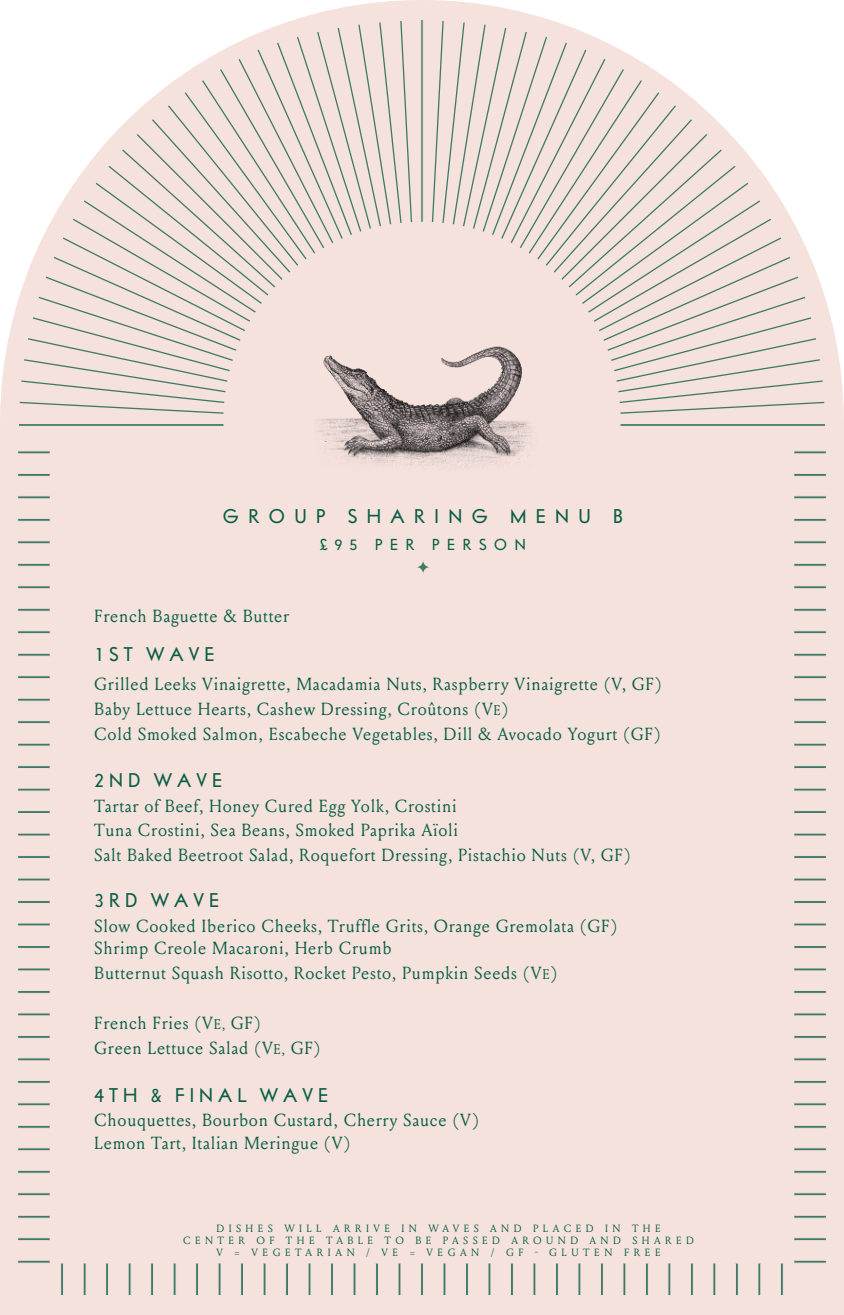
<style>
.page{position:relative;width:844px;height:1315px;background:#fff}
.page>*{position:absolute;margin:0;border:0;box-sizing:border-box;transform-origin:0 0}
.t1{font:17.5px/25px "Louize";letter-spacing:.04em;color:#0a5e45}
.t2{font:17.5px "Vogue";letter-spacing:.25em;color:#0a5e45}
.t3{font:17.5px "Vogue";letter-spacing:.5em;color:#0a5e45}
.t4{font:14px "Vogue";letter-spacing:.5em;color:#0a5e45}
.t5{font:10.5px/12.2px "Louize";letter-spacing:.42em;color:#0a5e45;text-align:center}
.s1{font-size:14px}
</style>
<div class="page">
<div style="left:0;top:0;width:843px;height:1315px;background:#f5e2dd"></div>
<svg style="left:793px;top:450px;width:33px;height:4px"></svg>
<svg style="left:793px;top:473px;width:33px;height:4px"></svg>
<svg style="left:793px;top:495px;width:33px;height:4px"></svg>
<svg style="left:793px;top:518px;width:33px;height:4px"></svg>
<svg style="left:793px;top:540px;width:33px;height:4px"></svg>
<div style="left:793px;top:563px;width:33px;height:3px;background:#3f7a66;border:1px solid #f5e2dd"></div>
<svg style="left:793px;top:585px;width:33px;height:4px"></svg>
<div style="left:793px;top:608px;width:33px;height:3px;background:#3f7a66;border:1px solid #f5e2dd"></div>
<svg style="left:793px;top:630px;width:33px;height:4px"></svg>
<div style="left:793px;top:653px;width:33px;height:3px;background:#3f7a66;border:1px solid #f5e2dd"></div>
<svg style="left:793px;top:675px;width:33px;height:4px"></svg>
<div style="left:793px;top:698px;width:33px;height:3px;background:#3f7a66;border:1px solid #f5e2dd"></div>
<svg style="left:793px;top:720px;width:33px;height:4px"></svg>
<div style="left:793px;top:743px;width:33px;height:3px;background:#3f7a66;border:1px solid #f5e2dd"></div>
<svg style="left:793px;top:765px;width:33px;height:4px"></svg>
<svg style="left:793px;top:787px;width:33px;height:4px"></svg>
<svg style="left:793px;top:810px;width:33px;height:4px"></svg>
<svg style="left:793px;top:832px;width:33px;height:4px"></svg>
<svg style="left:793px;top:855px;width:33px;height:4px"></svg>
<svg style="left:793px;top:877px;width:33px;height:4px"></svg>
<svg style="left:793px;top:900px;width:33px;height:4px"></svg>
<svg style="left:793px;top:922px;width:33px;height:4px"></svg>
<svg style="left:793px;top:945px;width:33px;height:4px"></svg>
<svg style="left:793px;top:967px;width:33px;height:4px"></svg>
<div style="left:793px;top:990px;width:33px;height:3px;background:#3f7a66;border:1px solid #f5e2dd"></div>
<svg style="left:793px;top:1012px;width:33px;height:4px"></svg>
<div style="left:793px;top:1035px;width:33px;height:3px;background:#3f7a66;border:1px solid #f5e2dd"></div>
<svg style="left:793px;top:1057px;width:33px;height:4px"></svg>
<div style="left:793px;top:1080px;width:33px;height:3px;background:#3f7a66;border:1px solid #f5e2dd"></div>
<svg style="left:793px;top:1102px;width:33px;height:4px"></svg>
<div style="left:793px;top:1125px;width:33px;height:3px;background:#3f7a66;border:1px solid #f5e2dd"></div>
<svg style="left:793px;top:1147px;width:33px;height:4px"></svg>
<div style="left:793px;top:1170px;width:33px;height:3px;background:#3f7a66;border:1px solid #f5e2dd"></div>
<svg style="left:793px;top:1192px;width:33px;height:4px"></svg>
<svg style="left:793px;top:1214px;width:33px;height:4px"></svg>
<svg style="left:793px;top:1237px;width:33px;height:4px"></svg>
<svg style="left:793px;top:1259px;width:33px;height:4px"></svg>
<svg style="left:779px;top:1263px;width:4px;height:33px"></svg>
<svg style="left:757px;top:1263px;width:4px;height:33px"></svg>
<svg style="left:734px;top:1263px;width:4px;height:33px"></svg>
<svg style="left:712px;top:1263px;width:4px;height:33px"></svg>
<svg style="left:689px;top:1263px;width:4px;height:33px"></svg>
<svg style="left:667px;top:1263px;width:4px;height:33px"></svg>
<svg style="left:644px;top:1263px;width:4px;height:33px"></svg>
<svg style="left:622px;top:1263px;width:4px;height:33px"></svg>
<div style="left:600px;top:1263px;width:3px;height:33px;background:#3f7a66;border:1px solid #f5e2dd"></div>
<svg style="left:577px;top:1263px;width:4px;height:33px"></svg>
<div style="left:555px;top:1263px;width:3px;height:33px;background:#3f7a66;border:1px solid #f5e2dd"></div>
<svg style="left:532px;top:1263px;width:4px;height:33px"></svg>
<div style="left:510px;top:1263px;width:3px;height:33px;background:#3f7a66;border:1px solid #f5e2dd"></div>
<svg style="left:487px;top:1263px;width:4px;height:33px"></svg>
<div style="left:465px;top:1263px;width:3px;height:33px;background:#3f7a66;border:1px solid #f5e2dd"></div>
<svg style="left:442px;top:1263px;width:4px;height:33px"></svg>
<svg style="left:420px;top:1263px;width:4px;height:33px"></svg>
<svg style="left:397px;top:1263px;width:4px;height:33px"></svg>
<svg style="left:375px;top:1263px;width:4px;height:33px"></svg>
<svg style="left:352px;top:1263px;width:4px;height:33px"></svg>
<svg style="left:330px;top:1263px;width:4px;height:33px"></svg>
<svg style="left:307px;top:1263px;width:4px;height:33px"></svg>
<svg style="left:285px;top:1263px;width:4px;height:33px"></svg>
<svg style="left:262px;top:1263px;width:4px;height:33px"></svg>
<svg style="left:240px;top:1263px;width:4px;height:33px"></svg>
<hr style="left:218px;top:1263px;width:3px;height:33px;background:#3f7a66">
<svg style="left:195px;top:1263px;width:4px;height:33px"></svg>
<div style="left:173px;top:1263px;width:3px;height:33px;background:#3f7a66;border:1px solid #f5e2dd"></div>
<svg style="left:150px;top:1263px;width:4px;height:33px"></svg>
<div style="left:128px;top:1263px;width:3px;height:33px;background:#3f7a66;border:1px solid #f5e2dd"></div>
<svg style="left:105px;top:1263px;width:4px;height:33px"></svg>
<div style="left:83px;top:1263px;width:3px;height:33px;background:#3f7a66;border:1px solid #f5e2dd"></div>
<svg style="left:60px;top:1263px;width:4px;height:33px"></svg>
<svg style="left:17px;top:450px;width:33px;height:4px"></svg>
<svg style="left:17px;top:473px;width:33px;height:4px"></svg>
<svg style="left:17px;top:495px;width:33px;height:4px"></svg>
<svg style="left:17px;top:518px;width:33px;height:4px"></svg>
<svg style="left:17px;top:540px;width:33px;height:4px"></svg>
<div style="left:17px;top:563px;width:33px;height:3px;background:#3f7a66;border:1px solid #f5e2dd"></div>
<svg style="left:17px;top:585px;width:33px;height:4px"></svg>
<div style="left:17px;top:608px;width:33px;height:3px;background:#3f7a66;border:1px solid #f5e2dd"></div>
<svg style="left:17px;top:630px;width:33px;height:4px"></svg>
<div style="left:17px;top:653px;width:33px;height:3px;background:#3f7a66;border:1px solid #f5e2dd"></div>
<svg style="left:17px;top:675px;width:33px;height:4px"></svg>
<div style="left:17px;top:698px;width:33px;height:3px;background:#3f7a66;border:1px solid #f5e2dd"></div>
<svg style="left:17px;top:720px;width:33px;height:4px"></svg>
<div style="left:17px;top:743px;width:33px;height:3px;background:#3f7a66;border:1px solid #f5e2dd"></div>
<svg style="left:17px;top:765px;width:33px;height:4px"></svg>
<svg style="left:17px;top:787px;width:33px;height:4px"></svg>
<svg style="left:17px;top:810px;width:33px;height:4px"></svg>
<svg style="left:17px;top:832px;width:33px;height:4px"></svg>
<svg style="left:17px;top:855px;width:33px;height:4px"></svg>
<svg style="left:17px;top:877px;width:33px;height:4px"></svg>
<svg style="left:17px;top:900px;width:33px;height:4px"></svg>
<svg style="left:17px;top:922px;width:33px;height:4px"></svg>
<svg style="left:17px;top:945px;width:33px;height:4px"></svg>
<svg style="left:17px;top:967px;width:33px;height:4px"></svg>
<div style="left:17px;top:990px;width:33px;height:3px;background:#3f7a66;border:1px solid #f5e2dd"></div>
<svg style="left:17px;top:1012px;width:33px;height:4px"></svg>
<div style="left:17px;top:1035px;width:33px;height:3px;background:#3f7a66;border:1px solid #f5e2dd"></div>
<svg style="left:17px;top:1057px;width:33px;height:4px"></svg>
<div style="left:17px;top:1080px;width:33px;height:3px;background:#3f7a66;border:1px solid #f5e2dd"></div>
<svg style="left:17px;top:1102px;width:33px;height:4px"></svg>
<div style="left:17px;top:1125px;width:33px;height:3px;background:#3f7a66;border:1px solid #f5e2dd"></div>
<svg style="left:17px;top:1147px;width:33px;height:4px"></svg>
<div style="left:17px;top:1170px;width:33px;height:3px;background:#3f7a66;border:1px solid #f5e2dd"></div>
<svg style="left:17px;top:1192px;width:33px;height:4px"></svg>
<svg style="left:17px;top:1214px;width:33px;height:4px"></svg>
<svg style="left:17px;top:1237px;width:33px;height:4px"></svg>
<svg style="left:17px;top:1259px;width:33px;height:4px"></svg>
<div style="left:420px;top:19px;width:3px;height:405px;background:#3f7a66;border:1px solid #f5e2dd"></div>
<svg style="left:20px;top:21px;width:804px;height:401px"></svg>
<svg style="left:620px;top:422px;width:206px;height:5px"></svg>
<svg style="left:17px;top:422px;width:206px;height:5px"></svg>
<div style="left:223px;top:222px;width:397px;height:397px;background:#f5e2dd;border-radius:50%"></div>
<img style="left:317px;top:346px;width:215px;height:121px">
<svg style="left:416px;top:560px;width:13px;height:14px"></svg>
<p class="t3" style="left:222px;top:504px;width:402px">GROUP SHARING MENU B</p>
<p class="t4" style="left:319px;top:534px;width:208px">£95 PER PERSON</p>
<p class="t1" style="left:94px;top:602px;width:196px">French Baguette &amp; Butter</p>
<p class="t2" style="left:94px;top:642px;width:122px">1ST WAVE</p>
<p class="t1" style="left:94px;top:671px;width:568px">Grilled Leeks Vinaigrette, Macadamia Nuts, Raspberry Vinaigrette (V, GF)<br>Baby Lettuce Hearts, Cashew Dressing, Croûtons (V<span class="s1">E</span>)<br>Cold Smoked Salmon, Escabeche Vegetables, Dill &amp; Avocado Yogurt (GF)</p>
<p class="t2" style="left:94px;top:768px;width:129px">2ND WAVE</p>
<p class="t1" style="left:94px;top:793px;width:537px;line-height:24.5px">Tartar of Beef, Honey Cured Egg Yolk, Crostini<br>Tuna Crostini, Sea Beans, Smoked Paprika Aïoli<br>Salt Baked Beetroot Salad, Roquefort Dressing, Pistachio Nuts (V, GF)</p>
<p class="t2" style="left:94px;top:888px;width:126px">3RD WAVE</p>
<p class="t1" style="left:94px;top:914px;width:524px;line-height:21.9px">Slow Cooked Iberico Cheeks, Truffle Grits, Orange Gremolata (GF)<br>Shrimp Creole Macaroni, Herb Crumb</p>
<p class="t1" style="left:94px;top:959px;width:464px">Butternut Squash Risotto, Rocket Pesto, Pumpkin Seeds (V<span class="s1">E</span>)</p>
<p class="t1" style="left:94px;top:1009px;width:228px">French Fries (V<span class="s1">E,</span> GF)<br>Green Lettuce Salad (V<span class="s1">E,</span> GF)</p>
<p class="t2" style="left:94px;top:1082px;width:235px">4TH &amp; FINAL WAVE</p>
<p class="t1" style="left:94px;top:1108px;width:386px;line-height:22.8px">Chouquettes, Bourbon Custard, Cherry Sauce (V)<br>Lemon Tart, Italian Meringue (V)</p>
<p class="t5" style="left:183px;top:1221px;width:512px">DISHES WILL ARRIVE IN WAVES AND PLACED IN THE<br>CENTER OF THE TABLE TO BE PASSED AROUND AND SHARED<br>V = VEGETARIAN / VE = VEGAN / GF - GLUTEN FREE</p>
</div>
